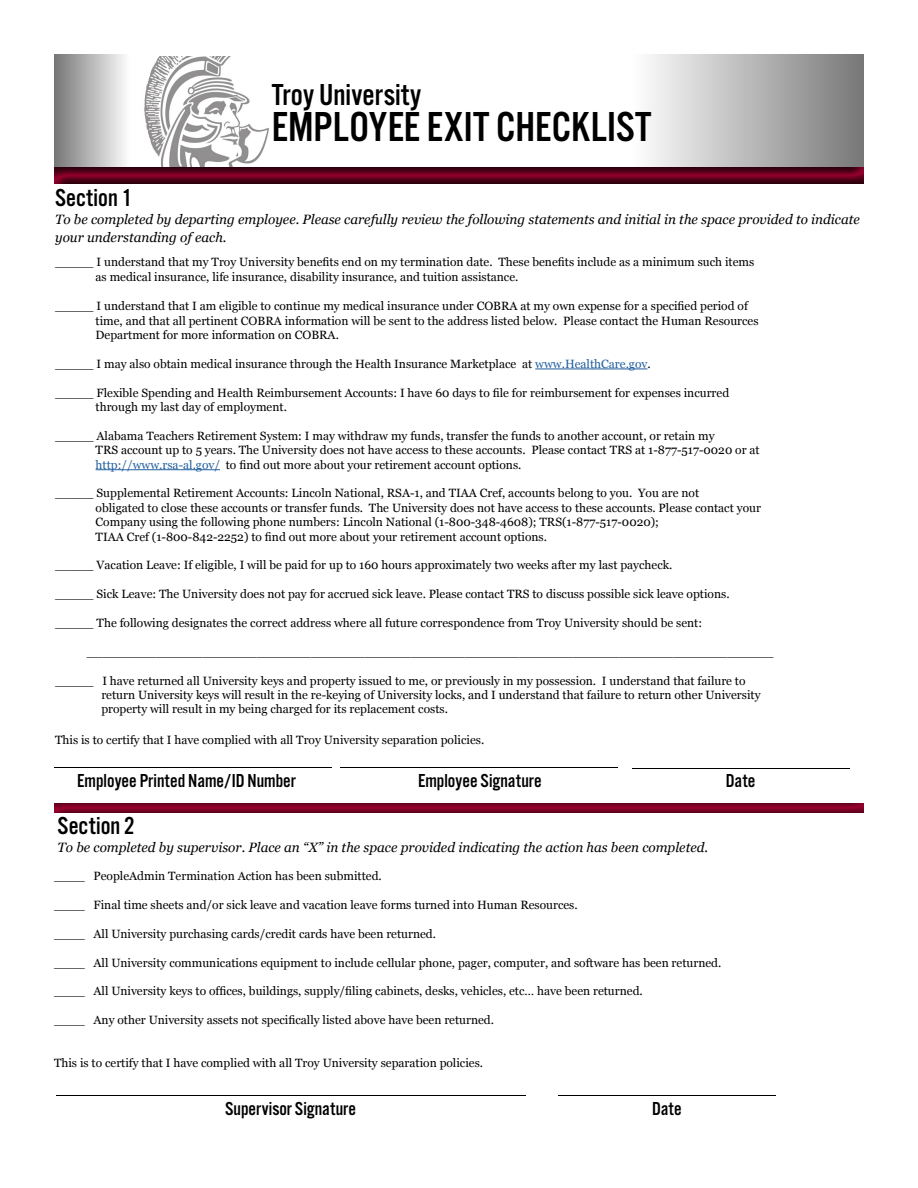
<style>
.page{position:relative;width:918px;height:1188px;background:#fff}
.page>*{position:absolute;margin:0;border:0;box-sizing:border-box;transform-origin:0 0}
.t1{font:43.5px "Alternate Got No 3 D";color:#000}
.t2{font:31.5px "Alternate Got No 3 D";color:#000}
.t3{font:25.5px "Alternate Got No 3 D";letter-spacing:.005em;color:#000}
.t4{font:19.5px "Alternate Got No 3 D";color:#000}
.t5{font:italic 13.5px/18px "Georgia";color:#000}
.t6{font:12px/14.4px "Georgia";color:#000}
.s1{color:#215e9e}
</style>
<div class="page">
<img style="left:144px;top:56px;width:125px;height:97px">
<div style="left:54px;top:54px;width:76px;height:113px;background:linear-gradient(to right,#767676,#fcfcfc)"></div>
<div style="left:632px;top:54px;width:232px;height:114px;background:linear-gradient(to right,#fefefe,#787878)"></div>
<div style="left:40px;top:153px;width:837px;height:34px;background:#000;opacity:.8"></div>
<hr style="left:535px;top:369px;width:112px;height:1px;background:#215e9e">
<hr style="left:96px;top:469px;width:124px;height:1px;background:#215e9e">
<hr style="left:632px;top:768px;width:218px;height:1px;background:#000">
<div style="left:40px;top:789px;width:837px;height:26px;background:#000;opacity:.8"></div>
<hr style="left:56px;top:1095px;width:470px;height:1px;background:#000">
<hr style="left:558px;top:1095px;width:218px;height:1px;background:#000">
<h2 class="t2" style="left:272px;top:78px;width:151px">Troy University</h2>
<h1 class="t1" style="left:272px;top:104px;width:381px">EMPLOYEE EXIT CHECKLIST</h1>
<h3 class="t3" style="left:55px;top:184px;width:79px">Section 1</h3>
<p class="t5" style="left:55px;top:210px;width:806px">To be completed by departing employee. Please carefully review the following statements and initial in the space provided to indicate your understanding of each.</p>
<p class="t6" style="left:96px;top:255px;width:660px;line-height:15px;text-indent:-40px">_____ I understand that my Troy University benefits end on my termination date. These benefits include as a minimum such items as medical insurance, life insurance, disability insurance, and tuition assistance.</p>
<p class="t6" style="left:96px;top:299px;width:665px;text-indent:-40px">_____ I understand that I am eligible to continue my medical insurance under COBRA at my own expense for a specified period of time, and that all pertinent COBRA information will be sent to the address listed below. Please contact the Human Resources<br>Department for more information on COBRA.</p>
<p class="t6" style="left:55px;top:357px;width:597px">_____ I may also obtain medical insurance through the Health Insurance Marketplace at <span class="s1">www.HealthCare.gov</span>.</p>
<p class="t6" style="left:96px;top:386px;width:635px;text-indent:-40px">_____ Flexible Spending and Health Reimbursement Accounts: I have 60 days to file for reimbursement for expenses incurred through my last day of employment.</p>
<p class="t6" style="left:96px;top:429px;width:666px;text-indent:-40px">_____ Alabama Teachers Retirement System: I may withdraw my funds, transfer the funds to another account, or retain my<br>TRS account up to 5 years. The University does not have access to these accounts. Please contact TRS at 1-877-517-0020 or at <span class="s1">http://www.rsa-al.gov/</span> to find out more about your retirement account options.</p>
<p class="t6" style="left:96px;top:486px;width:667px;text-indent:-40px">_____ Supplemental Retirement Accounts: Lincoln National, RSA-1, and TIAA Cref, accounts belong to you. You are not<br>obligated to close these accounts or transfer funds. The University does not have access to these accounts. Please contact your Company using the following phone numbers: Lincoln National (1-800-348-4608); TRS(1-877-517-0020);<br>TIAA Cref (1-800-842-2252) to find out more about your retirement account options.</p>
<p class="t6" style="left:55px;top:558px;width:619px">_____ Vacation Leave: If eligible, I will be paid for up to 160 hours approximately two weeks after my last paycheck.</p>
<p class="t6" style="left:55px;top:587px;width:676px">_____ Sick Leave: The University does not pay for accrued sick leave. Please contact TRS to discuss possible sick leave options.</p>
<p class="t6" style="left:55px;top:616px;width:649px">_____ The following designates the correct address where all future correspondence from Troy University should be sent:</p>
<p class="t6" style="left:87px;top:645px;width:688px">_________________________________________________________________________________________</p>
<p class="t6" style="left:101px;top:674px;width:661px;text-indent:-46px">_____ I have returned all University keys and property issued to me, or previously in my possession. I understand that failure to return University keys will result in the re-keying of University locks, and I understand that failure to return other University property will result in my being charged for its replacement costs.</p>
<p class="t6" style="left:55px;top:733px;width:431px">This is to certify that I have complied with all Troy University separation policies.</p>
<h3 class="t4" style="left:77px;top:770px;width:220px">Employee Printed Name/ID Number</h3>
<h3 class="t4" style="left:418px;top:770px;width:125px">Employee Signature</h3>
<h3 class="t4" style="left:726px;top:770px;width:31px">Date</h3>
<h3 class="t3" style="left:58px;top:812px;width:79px">Section 2</h3>
<p class="t5" style="left:58px;top:839px;width:652px">To be completed by supervisor. Place an “X” in the space provided indicating the action has been completed.</p>
<p class="t6" style="left:54px;top:869px;width:329px">____ PeopleAdmin Termination Action has been submitted.</p>
<p class="t6" style="left:54px;top:898px;width:525px">____ Final time sheets and/or sick leave and vacation leave forms turned into Human Resources.</p>
<p class="t6" style="left:54px;top:927px;width:384px">____ All University purchasing cards/credit cards have been returned.</p>
<p class="t6" style="left:54px;top:956px;width:669px">____ All University communications equipment to include cellular phone, pager, computer, and software has been returned.</p>
<p class="t6" style="left:54px;top:984px;width:590px">____ All University keys to offices, buildings, supply/filing cabinets, desks, vehicles, etc… have been returned.</p>
<p class="t6" style="left:54px;top:1013px;width:442px">____ Any other University assets not specifically listed above have been returned.</p>
<p class="t6" style="left:54px;top:1056px;width:431px">This is to certify that I have complied with all Troy University separation policies.</p>
<h3 class="t4" style="left:225px;top:1098px;width:132px">Supervisor Signature</h3>
<h3 class="t4" style="left:652px;top:1098px;width:31px">Date</h3>
</div>
